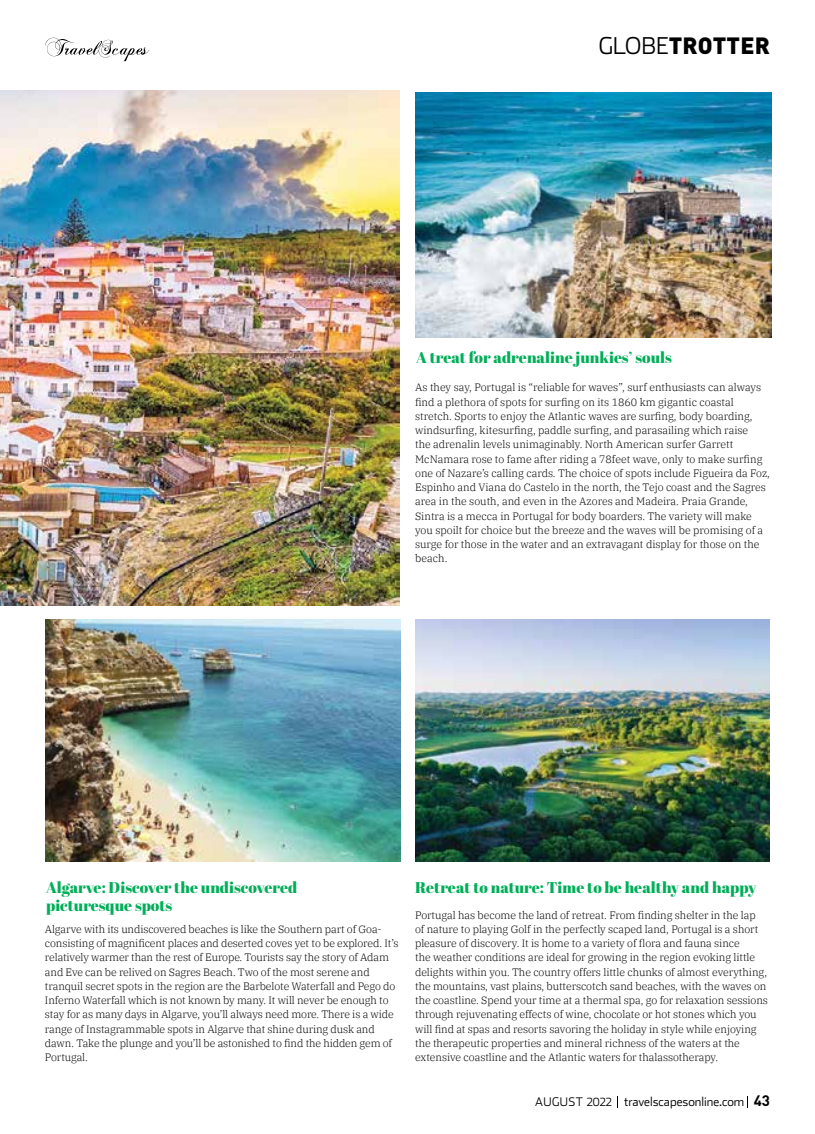
<style>
.page{position:relative;width:815px;height:1134px;background:#fff}
.page>*{position:absolute;margin:0;border:0;box-sizing:border-box;transform-origin:0 0}
.t1{font:900 23.25px "DIN Pro";letter-spacing:.01em;color:#000}
.t2{font:15.62px "Abril Fatface";color:#00ae58}
.t3{font:300 12.5px "Stainless";color:#000}
.t4{font:300 10.62px/14.2px "IBM Plex Serif";letter-spacing:-.005em;color:#000}
.s1{font-family:"Stainless";font-weight:300}
.s2{font-size:11.88px}
.s3{font-size:11.25px}
.s4{font-family:"DIN";font-weight:700;font-size:15px}
</style>
<div class="page">
<svg style="left:747px;top:1096px;width:1px;height:12px"></svg>
<svg style="left:45px;top:38px;width:104px;height:24px"></svg>
<img style="left:0;top:90px;width:400px;height:515px">
<img style="left:45px;top:620px;width:355px;height:242px">
<img style="left:415px;top:619px;width:355px;height:243px">
<img style="left:415px;top:92px;width:356px;height:246px">
<h1 class="t1" style="left:599px;top:26px;width:173px"><span class="s1">GLOBE</span>TROTTER</h1>
<h2 class="t2" style="left:416px;top:346px;width:257px">A treat for adrenaline junkies’ souls</h2>
<p class="t4" style="left:415px;top:380px;width:356px">As they say, Portugal is “reliable for waves”, surf enthusiasts can always find a plethora of spots for surfing on its 1860 km gigantic coastal stretch. Sports to enjoy the Atlantic waves are surfing, body boarding, windsurfing, kitesurfing, paddle surfing, and parasailing which raise<br>the adrenalin levels unimaginably. North American surfer Garrett McNamara rose to fame after riding a 78feet wave, only to make surfing one of Nazare’s calling cards. The choice of spots include Figueira da Foz, Espinho and Viana do Castelo in the north, the Tejo coast and the Sagres area in the south, and even in the Azores and Madeira. Praia Grande, Sintra is a mecca in Portugal for body boarders. The variety will make you spoilt for choice but the breeze and the waves will be promising of a surge for those in the water and an extravagant display for those on the beach.</p>
<h2 class="t2" style="left:46px;top:876px;width:253px">Algarve: Discover the undiscovered</h2>
<h2 class="t2" style="left:415px;top:876px;width:343px">Retreat to nature: Time to be healthy and happy</h2>
<h2 class="t2" style="left:46px;top:895px;width:128px">picturesque spots</h2>
<p class="t4" style="left:415px;top:907px;width:354px">Portugal has become the land of retreat. From finding shelter in the lap<br>of nature to playing Golf in the perfectly scaped land, Portugal is a short pleasure of discovery. It is home to a variety of flora and fauna since<br>the weather conditions are ideal for growing in the region evoking little delights within you. The country offers little chunks of almost everything, the mountains, vast plains, butterscotch sand beaches, with the waves on the coastline. Spend your time at a thermal spa, go for relaxation sessions through rejuvenating effects of wine, chocolate or hot stones which you will find at spas and resorts savoring the holiday in style while enjoying the therapeutic properties and mineral richness of the waters at the extensive coastline and the Atlantic waters for thalassotherapy.</p>
<p class="t4" style="left:45px;top:921px;width:355px">Algarve with its undiscovered beaches is like the Southern part of Goa&shy;consisting of magnificent places and deserted coves yet to be explored. It’s relatively warmer than the rest of Europe. Tourists say the story of Adam and Eve can be relived on Sagres Beach. Two of the most serene and tranquil secret spots in the region are the Barbelote Waterfall and Pego do Inferno Waterfall which is not known by many. It will never be enough to stay for as many days in Algarve, you’ll always need more. There is a wide range of Instagrammable spots in Algarve that shine during dusk and dawn. Take the plunge and you’ll be astonished to find the hidden gem of Portugal.</p>
<p class="t3" style="left:535px;top:1094px;width:236px"><span class="s2">AUGUST</span> <span class="s3">2022</span> travelscapesonline.com <span class="s4">43</span></p>
</div>
